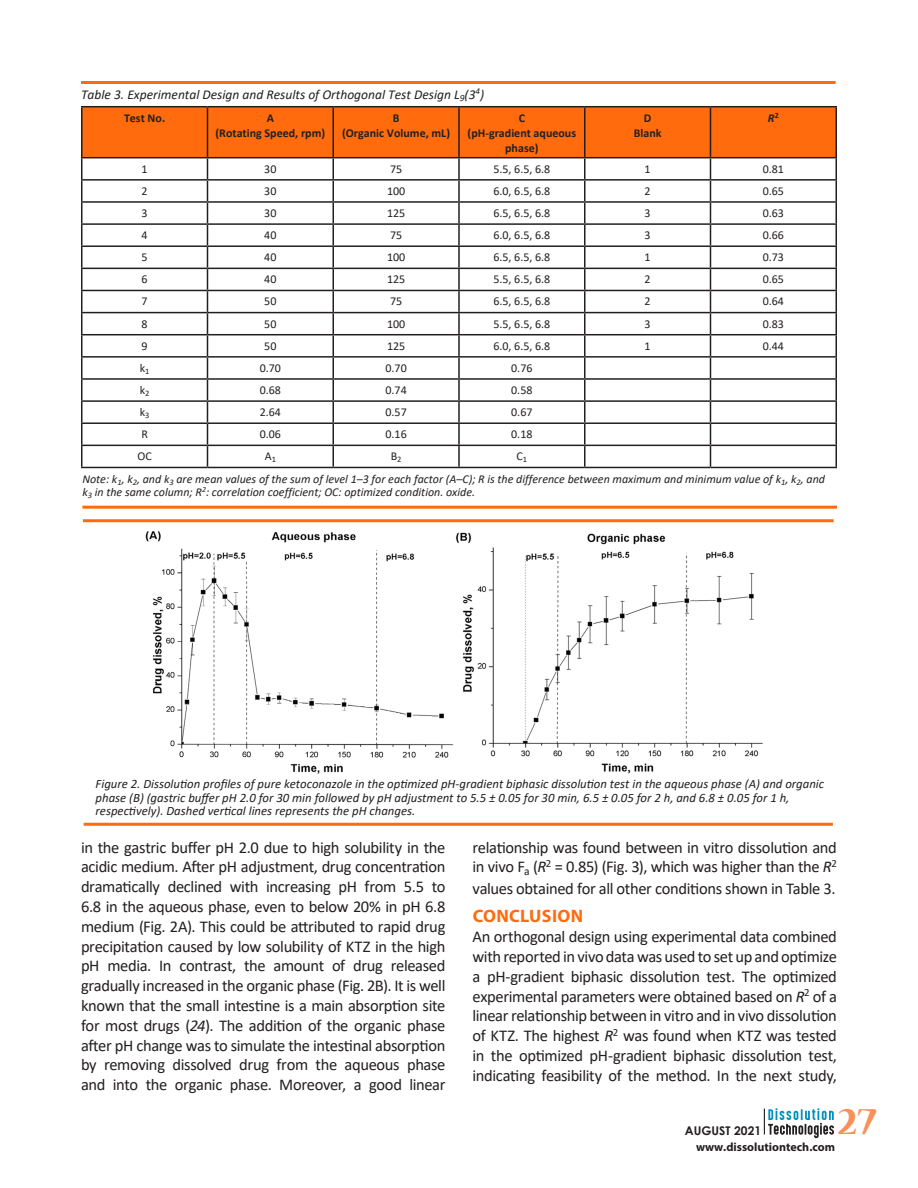
<style>
.page{position:relative;width:918px;height:1188px;background:#fff}
.page>*{position:absolute;margin:0;border:0;box-sizing:border-box;transform-origin:0 0}
.t1{font:700 42px "Nueva Std";color:#f7915a}
.Header_3{font:700 18px "Myriad Pro";letter-spacing:.02em;color:#ff6b0d}
.BODY_COPY{font:16.5px/19.8px "Calibri";letter-spacing:-.02em;color:#231f20;text-align:justify}
.Calendar-Event{font:italic 13.5px "Calibri";color:#231f20}
.t2{font:italic 12.75px/13.5px "Calibri";color:#231f20}
.Calendar-Event-2{font:12px "Calibri";color:#231f20}
.Calendar-Event-3{font:italic 12px/13.5px "Calibri";color:#231f20}
.Calendar-Event-4{font:700 12px/15px "Calibri";color:#231f20;text-align:center}
.t3{font:700 12px "Myriad Pro";color:#231f20}
.t4{font:700 12px "Century Gothic";color:#231f20}
.Calendar-Event-5{font:italic 700 12px "Calibri";color:#231f20}
.s1{font-style:italic}
</style>
<div class="page">
<svg style="left:764px;top:1108px;width:70px;height:30px"></svg>
<hr style="left:81px;top:81px;width:755px;height:3px;background:#ff6b0d">
<hr style="left:81px;top:106px;width:126px;height:1px;background:#231f20">
<hr style="left:207px;top:106px;width:126px;height:1px;background:#231f20">
<hr style="left:333px;top:106px;width:126px;height:1px;background:#231f20">
<hr style="left:459px;top:106px;width:126px;height:1px;background:#231f20">
<hr style="left:585px;top:106px;width:125px;height:1px;background:#231f20">
<hr style="left:711px;top:106px;width:126px;height:1px;background:#231f20">
<svg style="left:81px;top:107px;width:756px;height:360px"></svg>
<hr style="left:81px;top:467px;width:126px;height:1px;background:#231f20">
<hr style="left:207px;top:467px;width:126px;height:1px;background:#231f20">
<hr style="left:333px;top:467px;width:126px;height:1px;background:#231f20">
<hr style="left:459px;top:467px;width:126px;height:1px;background:#231f20">
<hr style="left:585px;top:467px;width:125px;height:1px;background:#231f20">
<hr style="left:711px;top:467px;width:126px;height:1px;background:#231f20">
<hr style="left:82px;top:506px;width:755px;height:3px;background:#ff6b0d">
<hr style="left:84px;top:823px;width:749px;height:3px;background:#ff6b0d">
<hr style="left:83px;top:519px;width:750px;height:3px;background:#ff6b0d">
<img style="left:145px;top:531px;width:618px;height:243px">
<p class="Calendar-Event" style="left:81px;top:85px;width:405px">Table 3. Experimental Design and Results of Orthogonal Test Design L<sub>9</sub>(3<sup>4</sup>)</p>
<p class="Calendar-Event-4" style="left:124px;top:110px;width:43px">Test No.</p>
<p class="Calendar-Event-4" style="left:267px;top:110px;width:9px">A</p>
<p class="Calendar-Event-4" style="left:216px;top:125px;width:111px">(Rotating Speed, rpm)</p>
<p class="Calendar-Event-4" style="left:519px;top:110px;width:8px">C</p>
<p class="Calendar-Event-4" style="left:468px;top:125px;width:110px">(pH-gradient aqueous phase)</p>
<p class="Calendar-Event-4" style="left:393px;top:110px;width:8px">B</p>
<p class="Calendar-Event-4" style="left:342px;top:125px;width:109px">(Organic Volume, mL)</p>
<p class="Calendar-Event-4" style="left:644px;top:110px;width:9px">D</p>
<p class="Calendar-Event-4" style="left:634px;top:125px;width:29px">Blank</p>
<p class="Calendar-Event-5" style="left:768px;top:109px;width:12px">R<sup>2</sup></p>
<p class="Calendar-Event-2" style="left:142px;top:160px;width:8px">1</p>
<p class="Calendar-Event-2" style="left:264px;top:160px;width:14px">30</p>
<p class="Calendar-Event-2" style="left:390px;top:160px;width:14px">75</p>
<p class="Calendar-Event-2" style="left:493px;top:160px;width:58px">5.5, 6.5, 6.8</p>
<p class="Calendar-Event-2" style="left:645px;top:160px;width:8px">1</p>
<p class="Calendar-Event-2" style="left:763px;top:160px;width:23px">0.81</p>
<p class="Calendar-Event-2" style="left:142px;top:183px;width:8px">2</p>
<p class="Calendar-Event-2" style="left:264px;top:183px;width:14px">30</p>
<p class="Calendar-Event-2" style="left:387px;top:183px;width:20px">100</p>
<p class="Calendar-Event-2" style="left:493px;top:183px;width:58px">6.0, 6.5, 6.8</p>
<p class="Calendar-Event-2" style="left:645px;top:183px;width:8px">2</p>
<p class="Calendar-Event-2" style="left:763px;top:183px;width:23px">0.65</p>
<p class="Calendar-Event-2" style="left:142px;top:205px;width:8px">3</p>
<p class="Calendar-Event-2" style="left:264px;top:205px;width:14px">30</p>
<p class="Calendar-Event-2" style="left:387px;top:205px;width:20px">125</p>
<p class="Calendar-Event-2" style="left:493px;top:205px;width:58px">6.5, 6.5, 6.8</p>
<p class="Calendar-Event-2" style="left:645px;top:205px;width:8px">3</p>
<p class="Calendar-Event-2" style="left:763px;top:205px;width:23px">0.63</p>
<p class="Calendar-Event-2" style="left:142px;top:227px;width:8px">4</p>
<p class="Calendar-Event-2" style="left:264px;top:227px;width:14px">40</p>
<p class="Calendar-Event-2" style="left:390px;top:227px;width:14px">75</p>
<p class="Calendar-Event-2" style="left:493px;top:227px;width:58px">6.0, 6.5, 6.8</p>
<p class="Calendar-Event-2" style="left:645px;top:227px;width:8px">3</p>
<p class="Calendar-Event-2" style="left:763px;top:227px;width:23px">0.66</p>
<p class="Calendar-Event-2" style="left:142px;top:249px;width:8px">5</p>
<p class="Calendar-Event-2" style="left:264px;top:249px;width:14px">40</p>
<p class="Calendar-Event-2" style="left:387px;top:249px;width:20px">100</p>
<p class="Calendar-Event-2" style="left:493px;top:249px;width:58px">6.5, 6.5, 6.8</p>
<p class="Calendar-Event-2" style="left:645px;top:249px;width:8px">1</p>
<p class="Calendar-Event-2" style="left:763px;top:249px;width:23px">0.73</p>
<p class="Calendar-Event-2" style="left:142px;top:271px;width:8px">6</p>
<p class="Calendar-Event-2" style="left:264px;top:271px;width:14px">40</p>
<p class="Calendar-Event-2" style="left:387px;top:271px;width:20px">125</p>
<p class="Calendar-Event-2" style="left:493px;top:271px;width:58px">5.5, 6.5, 6.8</p>
<p class="Calendar-Event-2" style="left:645px;top:271px;width:8px">2</p>
<p class="Calendar-Event-2" style="left:763px;top:271px;width:23px">0.65</p>
<p class="Calendar-Event-2" style="left:142px;top:293px;width:8px">7</p>
<p class="Calendar-Event-2" style="left:264px;top:293px;width:14px">50</p>
<p class="Calendar-Event-2" style="left:390px;top:293px;width:14px">75</p>
<p class="Calendar-Event-2" style="left:493px;top:293px;width:58px">6.5, 6.5, 6.8</p>
<p class="Calendar-Event-2" style="left:645px;top:293px;width:8px">2</p>
<p class="Calendar-Event-2" style="left:763px;top:293px;width:23px">0.64</p>
<p class="Calendar-Event-2" style="left:142px;top:315px;width:8px">8</p>
<p class="Calendar-Event-2" style="left:264px;top:315px;width:14px">50</p>
<p class="Calendar-Event-2" style="left:387px;top:315px;width:20px">100</p>
<p class="Calendar-Event-2" style="left:493px;top:315px;width:58px">5.5, 6.5, 6.8</p>
<p class="Calendar-Event-2" style="left:645px;top:315px;width:8px">3</p>
<p class="Calendar-Event-2" style="left:763px;top:315px;width:23px">0.83</p>
<p class="Calendar-Event-2" style="left:142px;top:337px;width:8px">9</p>
<p class="Calendar-Event-2" style="left:264px;top:337px;width:14px">50</p>
<p class="Calendar-Event-2" style="left:387px;top:337px;width:20px">125</p>
<p class="Calendar-Event-2" style="left:493px;top:337px;width:58px">6.0, 6.5, 6.8</p>
<p class="Calendar-Event-2" style="left:645px;top:337px;width:8px">1</p>
<p class="Calendar-Event-2" style="left:763px;top:337px;width:23px">0.44</p>
<p class="Calendar-Event-2" style="left:140px;top:360px;width:11px">k<sub>1</sub></p>
<p class="Calendar-Event-2" style="left:260px;top:360px;width:23px">0.70</p>
<p class="Calendar-Event-2" style="left:385px;top:360px;width:23px">0.70</p>
<p class="Calendar-Event-2" style="left:511px;top:360px;width:23px">0.76</p>
<p class="Calendar-Event-2" style="left:140px;top:382px;width:11px">k<sub>2</sub></p>
<p class="Calendar-Event-2" style="left:260px;top:382px;width:23px">0.68</p>
<p class="Calendar-Event-2" style="left:385px;top:382px;width:23px">0.74</p>
<p class="Calendar-Event-2" style="left:511px;top:382px;width:23px">0.58</p>
<p class="Calendar-Event-2" style="left:140px;top:404px;width:11px">k<sub>3</sub></p>
<p class="Calendar-Event-2" style="left:260px;top:404px;width:23px">2.64</p>
<p class="Calendar-Event-2" style="left:385px;top:404px;width:23px">0.57</p>
<p class="Calendar-Event-2" style="left:511px;top:404px;width:23px">0.67</p>
<p class="Calendar-Event-2" style="left:141px;top:426px;width:8px">R</p>
<p class="Calendar-Event-2" style="left:260px;top:426px;width:23px">0.06</p>
<p class="Calendar-Event-2" style="left:385px;top:426px;width:23px">0.16</p>
<p class="Calendar-Event-2" style="left:511px;top:426px;width:23px">0.18</p>
<p class="Calendar-Event-2" style="left:137px;top:448px;width:16px">OC</p>
<p class="Calendar-Event-2" style="left:265px;top:448px;width:13px">A<sub>1</sub></p>
<p class="Calendar-Event-2" style="left:391px;top:448px;width:12px">B<sub>2</sub></p>
<p class="Calendar-Event-2" style="left:517px;top:448px;width:12px">C<sub>1</sub></p>
<p class="Calendar-Event-3" style="left:82px;top:472px;width:744px">Note: k<sub>1</sub>, k<sub>2</sub>, and k<sub>3</sub> are mean values of the sum of level 1–3 for each factor (A–C); R is the difference between maximum and minimum value of k<sub>1</sub>, k<sub>2</sub>, and k<sub>3</sub> in the same column; R<sup>2</sup>: correlation coefficient; OC: optimized condition. oxide.</p>
<p class="t2" style="left:96px;top:777px;width:730px">Figure 2. Dissolution profiles of pure ketoconazole in the optimized pH-gradient biphasic dissolution test in the aqueous phase (A) and organic phase (B) (gastric buffer pH 2.0 for 30 min followed by pH adjustment to 5.5 ± 0.05 for 30 min, 6.5 ± 0.05 for 2 h, and 6.8 ± 0.05 for 1 h, respectively). Dashed vertical lines represents the pH changes.</p>
<p class="BODY_COPY" style="left:81px;top:837px;width:366px">in the gastric buffer pH 2.0 due to high solubility in the acidic medium. After pH adjustment, drug concentration dramatically declined with increasing pH from 5.5 to 6.8 in the aqueous phase, even to below 20% in pH 6.8 medium (Fig. 2A). This could be attributed to rapid drug precipitation caused by low solubility of KTZ in the high pH media. In contrast, the amount of drug released gradually increased in the organic phase (Fig. 2B). It is well known that the small intestine is a main absorption site for most drugs (<span class="s1">24</span>). The addition of the organic phase after pH change was to simulate the intestinal absorption by removing dissolved drug from the aqueous phase and into the organic phase. Moreover, a good linear</p>
<p class="BODY_COPY" style="left:472px;top:837px;width:366px">relationship was found between in vitro dissolution and in vivo F<sub>a</sub> (<span class="s1">R</span><sup>2</sup> = 0.85) (Fig. 3), which was higher than the <span class="s1">R</span><sup>2</sup></p>
<p class="BODY_COPY" style="left:472px;top:878px;width:365px">values obtained for all other conditions shown in Table 3.</p>
<p class="Header_3" style="left:473px;top:905px;width:112px">CONCLUSION</p>
<p class="BODY_COPY" style="left:472px;top:926px;width:366px">An orthogonal design using experimental data combined with reported in vivo data was used to set up and optimize a pH-gradient biphasic dissolution test. The optimized experimental parameters were obtained based on <span class="s1">R</span><sup>2</sup> of a linear relationship between in vitro and in vivo dissolution of KTZ. The highest <span class="s1">R</span><sup>2</sup> was found when KTZ was tested in the optimized pH-gradient biphasic dissolution test, indicating feasibility of the method. In the next study,</p>
<p class="t4" style="left:685px;top:1121px;width:78px">AUGUST 2021</p>
<h1 class="t1" style="left:838px;top:1102px;width:40px">27</h1>
<p class="t3" style="left:696px;top:1139px;width:141px">www.dissolutiontech.com</p>
</div>
